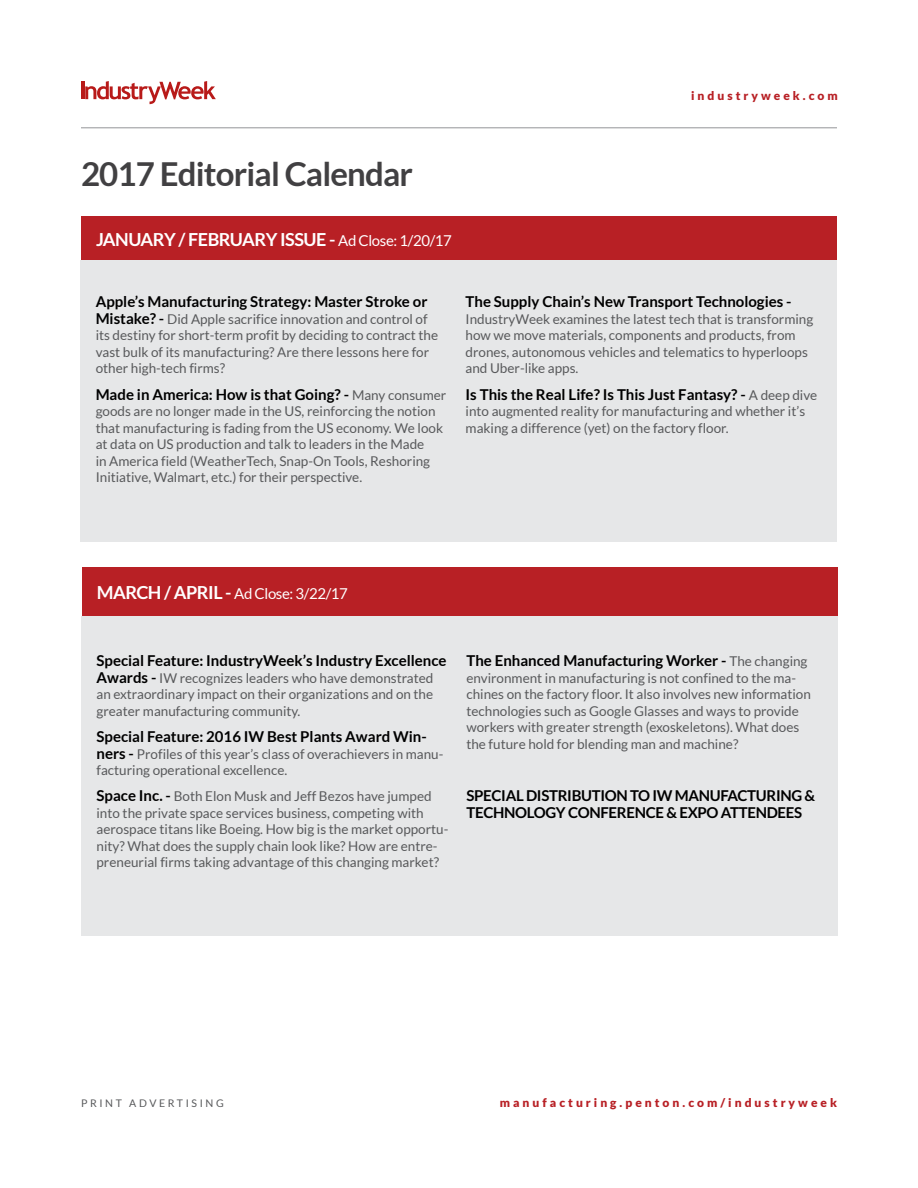
<style>
.page{position:relative;width:918px;height:1188px;background:#fff}
.page>*{position:absolute;margin:0;border:0;box-sizing:border-box;transform-origin:0 0}
.t1{font:700 33px "Lato";letter-spacing:-.025em;color:#414042}
.t2{font:700 18px "Lato";letter-spacing:-.025em;color:#fff}
.t3{font:700 15px "Lato";color:#000}
.t4{font:700 15px/16.5px "Lato";letter-spacing:-.02em;color:#000}
.t5{font:15px "Lato";letter-spacing:-.025em;color:#fff}
.t6{font:13.5px/16.5px "Lato";color:#58595b}
.t7{font:900 12px "Lato";letter-spacing:.25em;color:#b82025}
.t8{font:10.5px "Lato";letter-spacing:.25em;color:#58595b}
.s1{font-weight:400;font-size:15px}
.s2{font-weight:700;font-size:15px;color:#000}
.s3{font-weight:400;font-size:13.5px;color:#58595b}
.s4{font-weight:700;font-size:18px}
</style>
<div class="page">
<hr style="left:81px;top:127px;width:756px;height:1px;background:#939598">
<hr style="left:81px;top:82px;width:3px;height:17px;background:#b81a19">
<svg style="left:85px;top:81px;width:131px;height:23px"></svg>
<div style="left:81px;top:217px;width:756px;height:43px;background:#b82025"></div>
<div style="left:81px;top:260px;width:756px;height:282px;background:#e6e7e8"></div>
<div style="left:82px;top:567px;width:756px;height:49px;background:#b82025"></div>
<div style="left:81px;top:616px;width:757px;height:320px;background:#e6e7e8"></div>
<p class="t7" style="left:691px;top:88px;width:148px">industryweek.com</p>
<h1 class="t1" style="left:81px;top:155px;width:334px">2017 Editorial Calendar</h1>
<h2 class="t2" style="left:96px;top:229px;width:357px">JANUARY / FEBRUARY ISSUE - <span class="s1">Ad Close: 1/20/17</span></h2>
<p class="t3" style="left:96px;top:293px;width:333px">Apple’s Manufacturing Strategy: Master Stroke or</p>
<p class="t6" style="left:96px;top:311px;width:344px"><span class="s2">Mistake? -</span> Did Apple sacrifice innovation and control of its destiny for short-term profit by deciding to contract the vast bulk of its manufacturing? Are there lessons here for other high-tech firms?</p>
<p class="t3" style="left:96px;top:385px;width:352px">Made in America: How is that Going? - <span class="s3">Many consumer</span></p>
<p class="t6" style="left:96px;top:403px;width:349px">goods are no longer made in the US, reinforcing the notion that manufacturing is fading from the US economy. We look at data on US production and talk to leaders in the Made<br>in America field (WeatherTech, Snap-On Tools, Reshoring Initiative, Walmart, etc.) for their perspective.</p>
<p class="t3" style="left:466px;top:293px;width:328px">The Supply Chain’s New Transport Technologies -</p>
<p class="t6" style="left:466px;top:311px;width:349px">IndustryWeek examines the latest tech that is transforming how we move materials, components and products, from drones, autonomous vehicles and telematics to hyperloops and Uber-like apps.</p>
<p class="t3" style="left:466px;top:385px;width:353px">Is This the Real Life? Is This Just Fantasy? - <span class="s3">A deep dive</span></p>
<p class="t6" style="left:466px;top:403px;width:341px">into augmented reality for manufacturing and whether it’s making a difference (yet) on the factory floor.</p>
<p class="t5" style="left:97px;top:585px;width:253px"><span class="s4">MARCH / APRIL -</span> Ad Close: 3/22/17</p>
<p class="t3" style="left:97px;top:652px;width:351px">Special Feature: IndustryWeek’s Industry Excellence</p>
<p class="t6" style="left:97px;top:670px;width:338px;text-align:justify"><span class="s2">Awards -</span> IW recognizes leaders who have demonstrated an extraordinary impact on their organizations and on the greater manufacturing community.</p>
<p class="t3" style="left:97px;top:728px;width:332px">Special Feature: 2016 IW Best Plants Award Win-</p>
<p class="t6" style="left:97px;top:745px;width:348px"><span class="s2">ners -</span> Profiles of this year’s class of overachievers in manu&shy;facturing operational excellence.</p>
<p class="t6" style="left:97px;top:788px;width:353px"><span class="s2">Space Inc. -</span> Both Elon Musk and Jeff Bezos have jumped into the private space services business, competing with aerospace titans like Boeing. How big is the market opportu&shy;nity? What does the supply chain look like? How are entre&shy;preneurial firms taking advantage of this changing market?</p>
<p class="t3" style="left:466px;top:652px;width:343px">The Enhanced Manufacturing Worker - <span class="s3">The changing</span></p>
<p class="t6" style="left:466px;top:670px;width:346px">environment in manufacturing is not confined to the ma&shy;chines on the factory floor. It also involves new information technologies such as Google Glasses and ways to provide workers with greater strength (exoskeletons). What does the future hold for blending man and machine?</p>
<p class="t4" style="left:466px;top:787px;width:350px">SPECIAL DISTRIBUTION TO IW MANUFACTURING &amp;<br>TECHNOLOGY CONFERENCE &amp; EXPO ATTENDEES</p>
<p class="t8" style="left:81px;top:1097px;width:144px">PRINT ADVERTISING</p>
<p class="t7" style="left:500px;top:1095px;width:339px">manufacturing.penton.com/industryweek</p>
</div>
